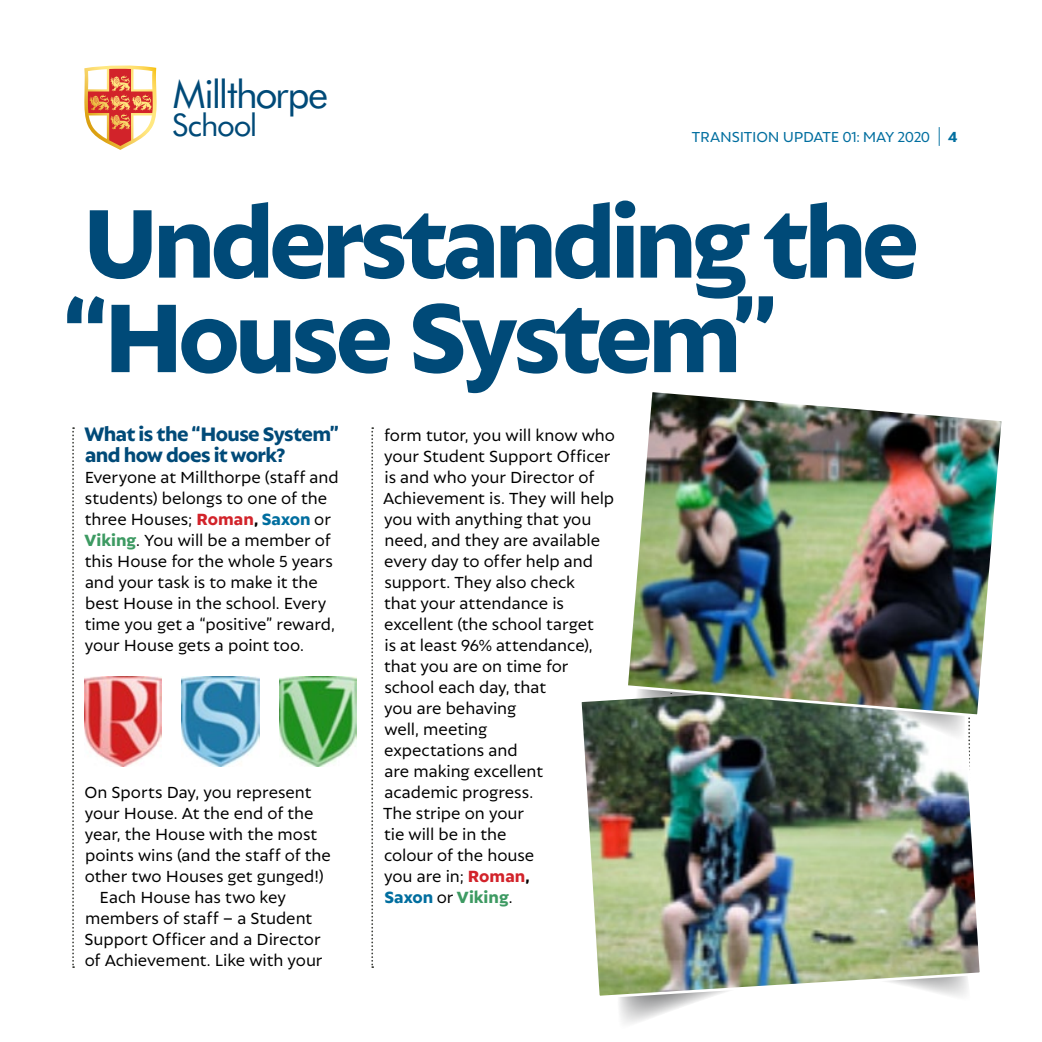
<style>
.page{position:relative;width:1042px;height:1042px;background:#fff}
.page>*{position:absolute;margin:0;border:0;box-sizing:border-box;transform-origin:0 0}
.t1{font:800 105px/94.5px "Autor";letter-spacing:-.05em;color:#004a78}
.t2{font:39.02px "Futura BT";letter-spacing:-.04em;color:#004a78}
.t3{font:31.15px "Futura BT";letter-spacing:-.04em;color:#004a78}
.t4{font:800 21px/21px "Autor";letter-spacing:-.03em;color:#004a78}
.t5{font:17.5px/21px "Autor";color:#000}
.t6{font:15.75px "Autor";letter-spacing:-.015em;color:#006e9f}
.s1{font-weight:100;font-size:21px}
.s2{font-weight:800}
.s3{font-weight:800;color:#d2232a}
.s4{font-weight:800;color:#006e9f}
.s5{font-weight:800;color:#3d9a62}
</style>
<div class="page">
<svg style="left:72px;top:427px;width:2px;height:541px"></svg>
<svg style="left:371px;top:427px;width:2px;height:541px"></svg>
<svg style="left:84px;top:65px;width:73px;height:85px"></svg>
<img style="left:84px;top:676px;width:78px;height:91px">
<img style="left:182px;top:676px;width:77px;height:91px">
<img style="left:279px;top:676px;width:78px;height:91px">
<svg style="left:619px;top:1000px;width:81px;height:23px"></svg>
<img style="left:581px;top:699px;width:399px;height:301px">
<img style="left:631px;top:718px;width:337px;height:26px">
<img style="left:624px;top:392px;width:378px;height:326px">
<h2 class="t2" style="left:173px;top:70px;width:157px">Millthorpe</h2>
<h3 class="t3" style="left:172px;top:106px;width:86px">School</h3>
<p class="t6" style="left:692px;top:127px;width:267px">Transition update 01: May 2020 <span class="s1">|</span> <span class="s2">4</span></p>
<h1 class="t1" style="left:63px;top:193px;width:858px">Understanding the “House System”</h1>
<p class="t4" style="left:84px;top:423px;width:256px">What is the “House System” and how does it work?</p>
<p class="t5" style="left:84px;top:466px;width:256px">Everyone at Millthorpe (staff and students) belongs to one of the three Houses; <span class="s3">Roman</span><span class="s2">,</span> <span class="s4">Saxon</span> or<br><span class="s5">Viking</span>. You will be a member of this House for the whole 5 years and your task is to make it the best House in the school. Every time you get a “positive” reward, your House gets a point too.</p>
<p class="t5" style="left:383px;top:424px;width:234px">form tutor, you will know who your Student Support Officer is and who your Director of<br>Achievement is. They will help you with anything that you need, and they are available every day to offer help and support. They also check<br>that your attendance is excellent (the school target<br>is at least 96% attendance), that you are on time for school each day, that<br>you are behaving<br>well, meeting<br>expectations and<br>are making excellent academic progress.<br>The stripe on your<br>tie will be in the<br>colour of the house<br>you are in; <span class="s3">Roman</span><span class="s2">,<br></span><span class="s4">Saxon</span> or <span class="s5">Viking</span>.</p>
<p class="t5" style="left:84px;top:781px;width:229px">On Sports Day, you represent</p>
<p class="t5" style="left:85px;top:802px;width:230px">your House. At the end of the</p>
<p class="t5" style="left:85px;top:823px;width:234px">year, the House with the most</p>
<p class="t5" style="left:85px;top:844px;width:247px">points wins (and the staff of the</p>
<p class="t5" style="left:85px;top:865px;width:241px">other two Houses get gunged!)</p>
<p class="t5" style="left:100px;top:886px;width:188px">Each House has two key</p>
<p class="t5" style="left:85px;top:907px;width:229px">members of staff – a Student</p>
<p class="t5" style="left:84px;top:928px;width:238px">Support Officer and a Director</p>
<p class="t5" style="left:85px;top:949px;width:239px">of Achievement. Like with your</p>
</div>
